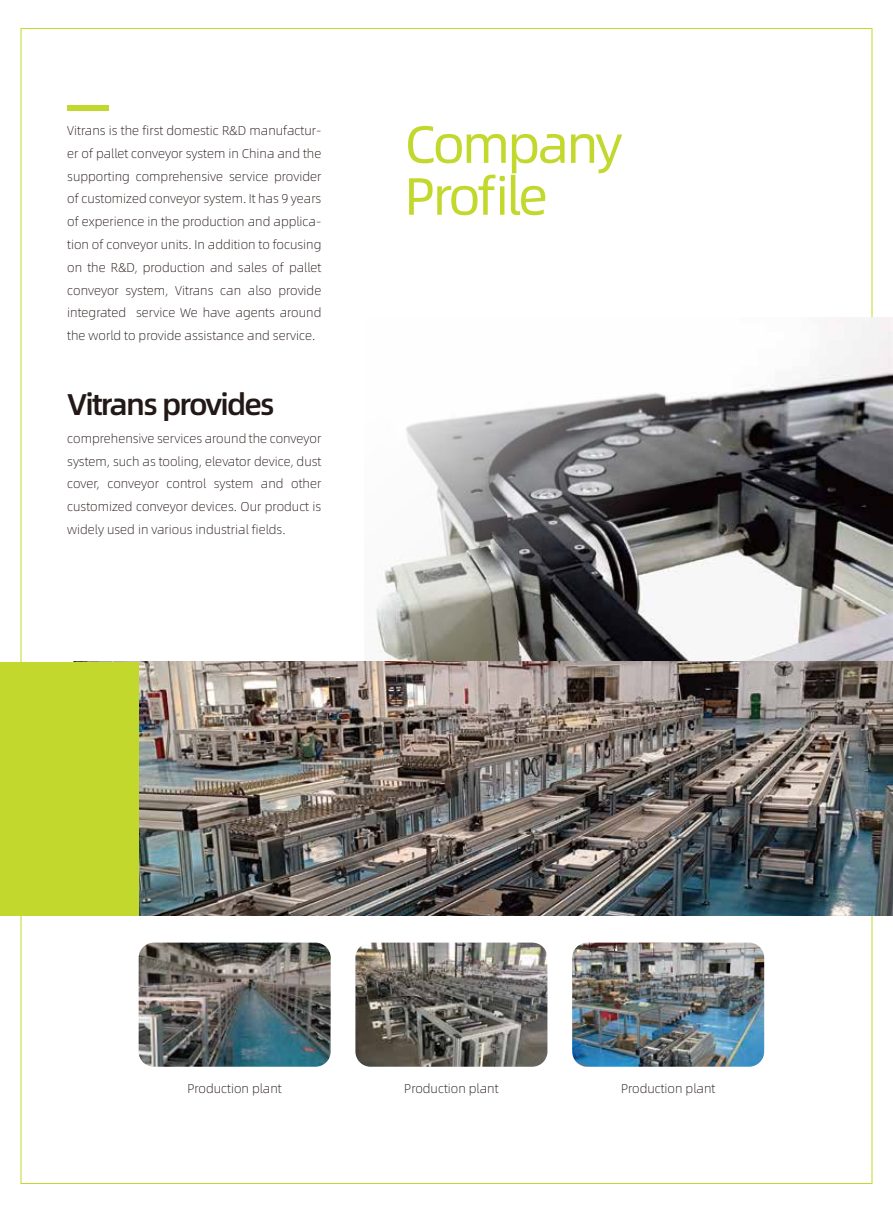
<style>
.page{position:relative;width:893px;height:1212px;background:#fff}
.page>*{position:absolute;margin:0;border:0;box-sizing:border-box;transform-origin:0 0}
.t1{font:52.5px/51.9px "Alibaba Pu Hui Ti R";letter-spacing:-.06em;color:#c3d82d}
.t2{font:30px "Alibaba Pu Hui Ti M";letter-spacing:-.06em;color:#221815}
.t3{font:12.75px/22.8px "Alibaba Pu Hui Ti L";color:#221815;text-align:justify}
</style>
<div class="page">
<img style="left:343px;top:298px;width:550px;height:364px">
<img style="left:139px;top:662px;width:754px;height:254px">
<div style="left:0;top:662px;width:139px;height:254px;background:#c3d82d"></div>
<div style="left:67px;top:105px;width:41px;height:5px;background:#c3d82d"></div>
<img style="left:139px;top:942px;width:192px;height:125px">
<img style="left:355px;top:942px;width:192px;height:125px">
<img style="left:572px;top:942px;width:192px;height:125px">
<p class="t3" style="left:67px;top:118px;width:256px">Vitrans is the first domestic R&amp;D manufactur&shy;er of pallet conveyor system in China and the supporting comprehensive service provider of customized conveyor system. It has 9 years of experience in the production and applica&shy;tion of conveyor units. In addition to focusing on the R&amp;D, production and sales of pallet conveyor system, Vitrans can also provide integrated service We have agents around the world to provide assistance and service.</p>
<h2 class="t2" style="left:67px;top:381px;width:209px">Vitrans provides</h2>
<p class="t3" style="left:67px;top:426px;width:256px">comprehensive services around the conveyor system, such as tooling, elevator device, dust cover, conveyor control system and other customized conveyor devices. Our product is widely used in various industrial fields.</p>
<h1 class="t1" style="left:404px;top:115px;width:220px">Company<br>Profile</h1>
<p class="t3" style="left:188px;top:1076px;width:96px">Production plant</p>
<p class="t3" style="left:404px;top:1076px;width:96px">Production plant</p>
<p class="t3" style="left:621px;top:1076px;width:96px">Production plant</p>
</div>
